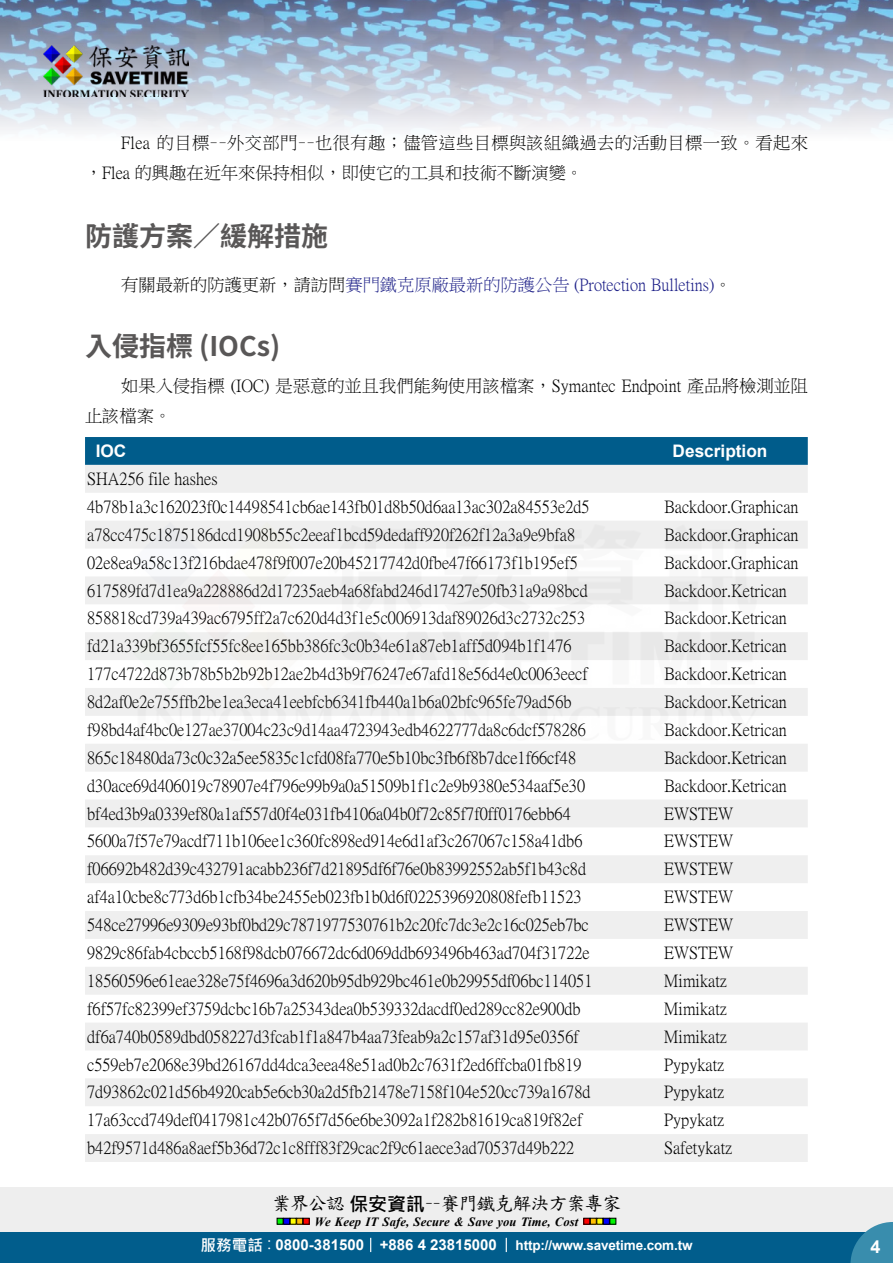
<style>
.page{position:relative;width:893px;height:1263px;background:#fff}
.page>*{position:absolute;margin:0;border:0;box-sizing:border-box;transform-origin:0 0}
.t1{font:700 27px "Source Han Sans TW";color:#595757}
.t2{font:18.9px "DF Kai Shu SB Estd BF";letter-spacing:-.05em;color:#000}
.t3{font:700 18px "Arial";color:#fff}
.t4{font:17.25px/30px "P Ming Li U";color:#000}
.t5{font:17.25px/30px "P Ming Li U";letter-spacing:.02em;color:#000}
.t6{font:17.25px "P Ming Li U";color:#1d2088}
.t7{font:700 17.25px "Arial";color:#fff}
.t8{font:700 13.5px "Arial";letter-spacing:-.01em;color:#fff}
.t9{font:italic 700 12.6px "Times New Roman";letter-spacing:.005em;color:#000}
.s1{color:#000}
.s2{font-family:"Microsoft Jheng Hei";font-weight:700}
.s3{font-family:"Microsoft Jheng Hei";font-size:15.6px}
.s4{font-family:"Microsoft Jheng Hei";font-weight:400;font-size:15.6px}
.s5{font-size:15px}
</style>
<div class="page">
<img style="left:0;top:0;width:893px;height:131px">
<div style="left:0;top:1187px;width:893px;height:49px;background:#eee"></div>
<img style="left:44px;top:46px;width:145px;height:51px">
<svg style="left:277px;top:1218px;width:32px;height:6px"></svg>
<svg style="left:584px;top:1218px;width:32px;height:6px"></svg>
<div style="left:0;top:1232px;width:893px;height:31px;background:#015d8c"></div>
<svg style="left:850px;top:1222px;width:43px;height:41px"></svg>
<svg style="left:370px;top:1238px;width:1px;height:14px"></svg>
<svg style="left:506px;top:1238px;width:1px;height:14px"></svg>
<div style="left:85px;top:437px;width:723px;height:28px;background:#005c8b"></div>
<svg style="left:85px;top:465px;width:723px;height:697px;fill:#efefef"></svg>
<img style="left:134px;top:522px;width:625px;height:218px">
<p class="t5" style="left:85px;top:128px;width:725px;text-indent:36px">Flea 的目標－－外交部門－－也很有趣；儘管這些目標與該組織過去的活動目標一致。看起來，Flea 的興趣在近年來保持相似，即使它的工具和技術不斷演變。</p>
<h1 class="t1" style="left:85px;top:221px;width:244px">防護方案／緩解措施</h1>
<p class="t6" style="left:121px;top:276px;width:612px"><span class="s1">有關最新的防護更新，請訪問</span>賽門鐵克原廠最新的防護公告 (Protection Bulletins)<span class="s1">。</span></p>
<h1 class="t1" style="left:85px;top:330px;width:197px">入侵指標 (IOCs)</h1>
<p class="t4" style="left:85px;top:371px;width:725px;text-indent:36px">如果入侵指標 (IOC) 是惡意的並且我們能夠使用該檔案，Symantec Endpoint 產品將檢測並阻止該檔案。</p>
<p class="t7" style="left:96px;top:439px;width:32px">IOC</p>
<p class="t7" style="left:673px;top:439px;width:96px">Description</p>
<p class="t4" style="left:87px;top:465px;width:504px;line-height:27.9px">SHA256 file hashes<br>4b78b1a3c162023f0c14498541cb6ae143fb01d8b50d6aa13ac302a84553e2d5</p>
<p class="t4" style="left:664px;top:492px;width:136px">Backdoor.Graphican</p>
<p class="t4" style="left:87px;top:520px;width:490px">a78cc475c1875186dcd1908b55c2eeaf1bcd59dedaff920f262f12a3a9e9bfa8</p>
<p class="t4" style="left:664px;top:520px;width:136px">Backdoor.Graphican</p>
<p class="t4" style="left:87px;top:547px;width:492px">02e8ea9a58c13f216bdae478f9f007e20b45217742d0fbe47f66173f1b195ef5</p>
<p class="t4" style="left:664px;top:547px;width:136px">Backdoor.Graphican</p>
<p class="t4" style="left:87px;top:575px;width:502px">617589fd7d1ea9a228886d2d17235aeb4a68fabd246d17427e50fb31a9a98bcd</p>
<p class="t4" style="left:664px;top:575px;width:124px">Backdoor.Ketrican</p>
<p class="t4" style="left:87px;top:603px;width:499px">858818cd739a439ac6795ff2a7c620d4d3f1e5c006913daf89026d3c2732c253</p>
<p class="t4" style="left:664px;top:603px;width:124px">Backdoor.Ketrican</p>
<p class="t4" style="left:87px;top:631px;width:486px">fd21a339bf3655fcf55fc8ee165bb386fc3c0b34e61a87eb1aff5d094b1f1476</p>
<p class="t4" style="left:664px;top:631px;width:124px">Backdoor.Ketrican</p>
<p class="t4" style="left:87px;top:659px;width:502px">177c4722d873b78b5b2b92b12ae2b4d3b9f76247e67afd18e56d4e0c0063eecf</p>
<p class="t4" style="left:664px;top:659px;width:124px">Backdoor.Ketrican</p>
<p class="t4" style="left:87px;top:687px;width:486px">8d2af0e2e755ffb2be1ea3eca41eebfcb6341fb440a1b6a02bfc965fe79ad56b</p>
<p class="t4" style="left:664px;top:687px;width:124px">Backdoor.Ketrican</p>
<p class="t4" style="left:87px;top:715px;width:500px">f98bd4af4bc0e127ae37004c23c9d14aa4723943edb4622777da8c6dcf578286</p>
<p class="t4" style="left:664px;top:715px;width:124px">Backdoor.Ketrican</p>
<p class="t4" style="left:87px;top:743px;width:490px">865c18480da73c0c32a5ee5835c1cfd08fa770e5b10bc3fb6f8b7dce1f66cf48</p>
<p class="t4" style="left:664px;top:743px;width:124px">Backdoor.Ketrican</p>
<p class="t4" style="left:87px;top:770px;width:499px">d30ace69d406019c78907e4f796e99b9a0a51509b1f1c2e9b9380e534aaf5e30</p>
<p class="t4" style="left:664px;top:770px;width:124px">Backdoor.Ketrican</p>
<p class="t4" style="left:87px;top:798px;width:485px">bf4ed3b9a0339ef80a1af557d0f4e031fb4106a04b0f72c85f7f0ff0176ebb64</p>
<p class="t4" style="left:664px;top:798px;width:71px">EWSTEW</p>
<p class="t4" style="left:87px;top:826px;width:497px">5600a7f57e79acdf711b106ee1c360fc898ed914e6d1af3c267067c158a41db6</p>
<p class="t4" style="left:664px;top:826px;width:71px">EWSTEW</p>
<p class="t4" style="left:87px;top:854px;width:500px">f06692b482d39c432791acabb236f7d21895df6f76e0b83992552ab5f1b43c8d</p>
<p class="t4" style="left:664px;top:854px;width:71px">EWSTEW</p>
<p class="t4" style="left:87px;top:882px;width:496px">af4a10cbe8c773d6b1cfb34be2455eb023fb1b0d6f0225396920808fefb11523</p>
<p class="t4" style="left:664px;top:882px;width:71px">EWSTEW</p>
<p class="t4" style="left:87px;top:910px;width:503px">548ce27996e9309e93bf0bd29c7871977530761b2c20fc7dc3e2c16c025eb7bc</p>
<p class="t4" style="left:664px;top:910px;width:71px">EWSTEW</p>
<p class="t4" style="left:87px;top:938px;width:504px">9829c86fab4cbccb5168f98dcb076672dc6d069ddb693496b463ad704f31722e</p>
<p class="t4" style="left:664px;top:938px;width:71px">EWSTEW</p>
<p class="t4" style="left:87px;top:966px;width:507px">18560596e61eae328e75f4696a3d620b95db929bc461e0b29955df06bc114051</p>
<p class="t4" style="left:664px;top:966px;width:65px">Mimikatz</p>
<p class="t4" style="left:87px;top:993px;width:495px">f6f57fc82399ef3759dcbc16b7a25343dea0b539332dacdf0ed289cc82e900db</p>
<p class="t4" style="left:664px;top:993px;width:65px">Mimikatz</p>
<p class="t4" style="left:87px;top:1021px;width:493px">df6a740b0589dbd058227d3fcab1f1a847b4aa73feab9a2c157af31d95e0356f</p>
<p class="t4" style="left:664px;top:1021px;width:65px">Mimikatz</p>
<p class="t4" style="left:87px;top:1049px;width:496px">c559eb7e2068e39bd26167dd4dca3eea48e51ad0b2c7631f2ed6ffcba01fb819</p>
<p class="t4" style="left:664px;top:1049px;width:62px">Pypykatz</p>
<p class="t4" style="left:87px;top:1077px;width:505px">7d93862c021d56b4920cab5e6cb30a2d5fb21478e7158f104e520cc739a1678d</p>
<p class="t4" style="left:664px;top:1077px;width:62px">Pypykatz</p>
<p class="t4" style="left:87px;top:1105px;width:497px">17a63ccd749def0417981c42b0765f7d56e6be3092a1f282b81619ca819f82ef</p>
<p class="t4" style="left:664px;top:1105px;width:62px">Pypykatz</p>
<p class="t4" style="left:87px;top:1133px;width:489px">b42f9571d486a8aef5b36d72c1c8fff83f29cac2f9c61aece3ad70537d49b222</p>
<p class="t4" style="left:664px;top:1133px;width:70px">Safetykatz</p>
<p class="t2" style="left:272px;top:1194px;width:351px">業界公認<span class="s2">保安資訊</span>－－賽門鐵克解決方案專家</p>
<p class="t9" style="left:315px;top:1212px;width:265px">We Keep IT Safe, Secure &amp; Save you Time, Cost</p>
<p class="t8" style="left:200px;top:1235px;width:494px"><span class="s3">服務電話</span><span class="s4">：</span><span class="s5">0800-381500 +886 4 23815000</span> http://www.savetime.com.tw</p>
<p class="t3" style="left:870px;top:1234px;width:12px">4</p>
</div>
